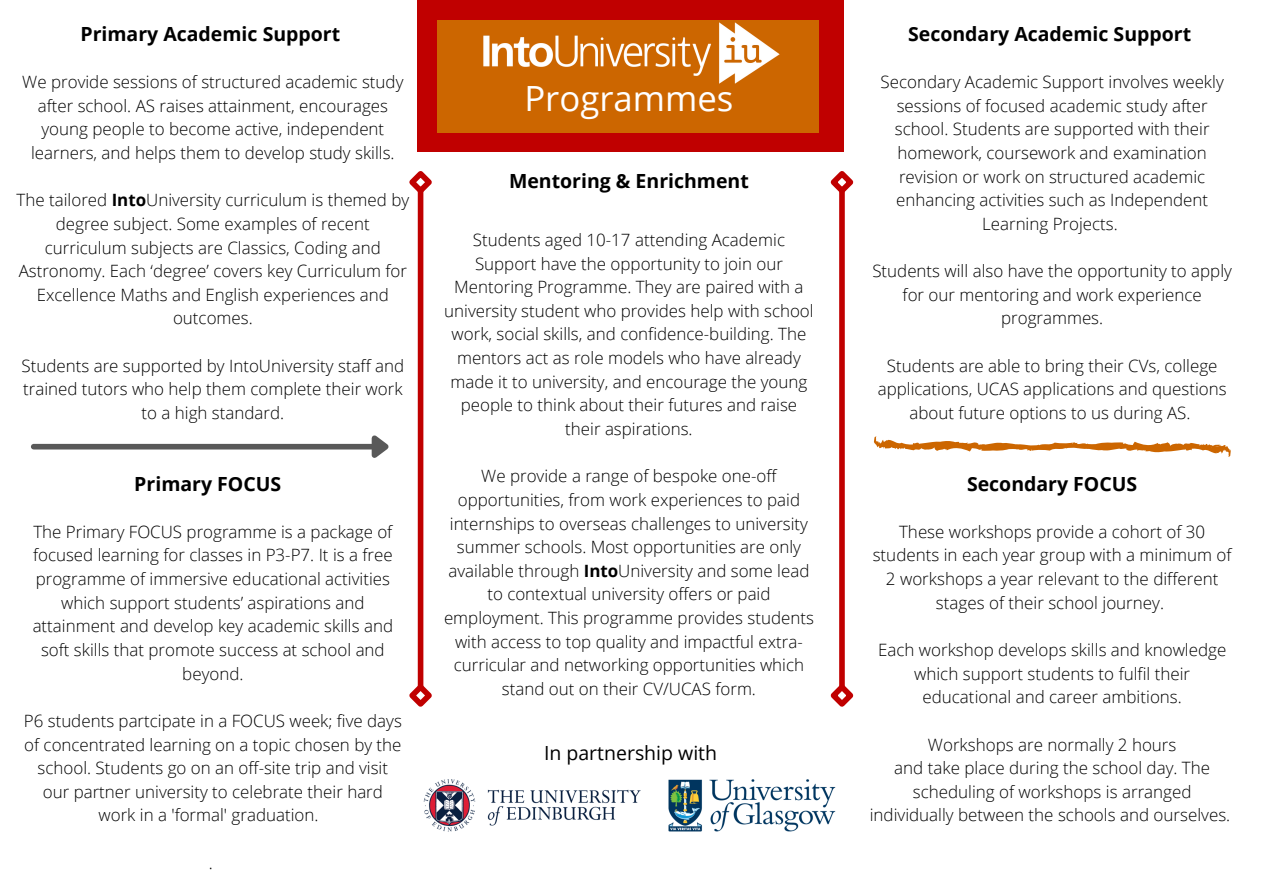
<style>
.page{position:relative;width:1263px;height:894px;background:#fff}
.page>*{position:absolute;margin:0;border:0;box-sizing:border-box;transform-origin:0 0}
.t1{font:34.65px "Open Sans";color:#fff}
.t2{font:700 19.5px "Open Sans";color:#000}
.t3{font:19.5px "Open Sans";color:#000}
.t4{font:300 16.95px/23.5px "Open Sans";color:#000;text-align:center}
.s1{font-weight:700}
</style>
<div class="page">
<div style="left:418px;top:0;width:426px;height:151px;background:#c00000"></div>
<div style="left:438px;top:0;width:381px;height:132px;background:#c60"></div>
<div style="left:34px;top:444px;width:338px;height:5px;background:#595959"></div>
<svg style="left:367px;top:435px;width:22px;height:23px"></svg>
<div style="left:839px;top:190px;width:6px;height:496px;background:#c00000"></div>
<svg style="left:830px;top:679px;width:24px;height:28px"></svg>
<svg style="left:830px;top:171px;width:24px;height:27px"></svg>
<div style="left:418px;top:190px;width:5px;height:496px;background:#c00000"></div>
<svg style="left:409px;top:679px;width:23px;height:28px"></svg>
<svg style="left:409px;top:171px;width:23px;height:27px"></svg>
<svg style="left:873px;top:436px;width:358px;height:21px"></svg>
<img style="left:443px;top:19px;width:376px;height:65px">
<div style="left:418px;top:0;width:426px;height:19px;background:#c00000"></div>
<img style="left:423px;top:779px;width:413px;height:53px">
<p class="t2" style="left:80px;top:20px;width:261px">Primary Academic Support</p>
<p class="t4" style="left:22px;top:70px;width:383px">We provide sessions of structured academic study after school. AS raises attainment, encourages young people to become active, independent learners, and helps them to develop study skills.</p>
<p class="t4" style="left:17px;top:188px;width:394px">The tailored <span class="s1">Into</span>University curriculum is themed by degree subject. Some examples of recent curriculum subjects are Classics, Coding and Astronomy. Each ‘degree’ covers key Curriculum for Excellence Maths and English experiences and outcomes.</p>
<p class="t4" style="left:22px;top:353px;width:384px">Students are supported by IntoUniversity staff and trained tutors who help them complete their work to a high standard.</p>
<p class="t2" style="left:134px;top:469px;width:149px">Primary FOCUS</p>
<p class="t4" style="left:33px;top:519px;width:362px">The Primary FOCUS programme is a package of focused learning for classes in P3-P7. It is a free programme of immersive educational activities which support students’ aspirations and attainment and develop key academic skills and soft skills that promote success at school and beyond.</p>
<p class="t4" style="left:24px;top:708px;width:380px">P6 students partcipate in a FOCUS week; five days of concentrated learning on a topic chosen by the school. Students go on an off-site trip and visit our partner university to celebrate their hard work in a 'formal' graduation.</p>
<p class="t4" style="left:209px;top:850px;width:6px">.</p>
<p class="t1" style="left:524px;top:74px;width:211px">Programmes</p>
<p class="t2" style="left:509px;top:167px;width:241px">Mentoring &amp; Enrichment</p>
<p class="t4" style="left:444px;top:227px;width:371px">Students aged 10-17 attending Academic Support have the opportunity to join our Mentoring Programme. They are paired with a university student who provides help with school work, social skills, and confidence-building. The mentors act as role models who have already made it to university, and encourage the young people to think about their futures and raise their aspirations.</p>
<p class="t4" style="left:444px;top:463px;width:371px">We provide a range of bespoke one-off opportunities, from work experiences to paid internships to overseas challenges to university summer schools. Most opportunities are only available through <span class="s1">Into</span>University and some lead to contextual university offers or paid employment. This programme provides students with access to top quality and impactful extra&shy;curricular and networking opportunities which stand out on their CV/UCAS form.</p>
<p class="t3" style="left:544px;top:739px;width:175px">In partnership with</p>
<p class="t2" style="left:908px;top:20px;width:285px">Secondary Academic Support</p>
<p class="t4" style="left:881px;top:70px;width:345px">Secondary Academic Support involves weekly sessions of focused academic study after school. Students are supported with their homework, coursework and examination revision or work on structured academic enhancing activities such as Independent Learning Projects.</p>
<p class="t4" style="left:872px;top:259px;width:361px">Students will also have the opportunity to apply for our mentoring and work experience programmes.</p>
<p class="t4" style="left:878px;top:353px;width:350px">Students are able to bring their CVs, college applications, UCAS applications and questions about future options to us during AS.</p>
<p class="t2" style="left:967px;top:469px;width:172px">Secondary FOCUS</p>
<p class="t4" style="left:873px;top:519px;width:360px">These workshops provide a cohort of 30 students in each year group with a minimum of 2 workshops a year relevant to the different stages of their school journey.</p>
<p class="t4" style="left:878px;top:637px;width:350px">Each workshop develops skills and knowledge which support students to fulfil their educational and career ambitions.</p>
<p class="t4" style="left:928px;top:732px;width:250px">Workshops are normally 2 hours</p>
<p class="t4" style="left:870px;top:755px;width:362px">and take place during the school day. The scheduling of workshops is arranged individually between the schools and ourselves.</p>
</div>
